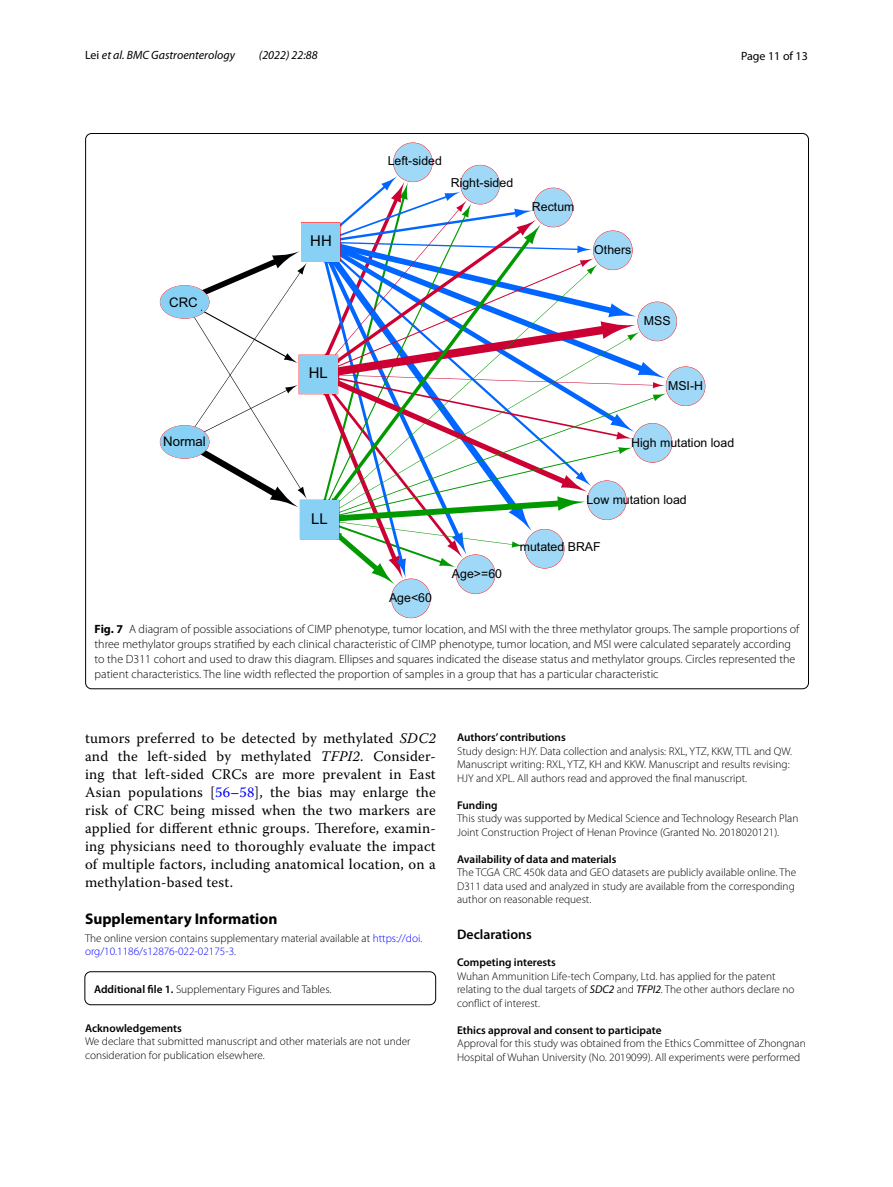
<style>
.page{position:relative;width:893px;height:1187px;background:#fff}
.page>*{position:absolute;margin:0;border:0;box-sizing:border-box;transform-origin:0 0}
.t1{font:700 15.45px "Myriad Pro";color:#000}
.t2{font:14.85px "Arial MT6";color:#000}
.t3{font:14.7px/18px "Warnock Pro";letter-spacing:.015em;color:#000;text-align:justify}
.t4{font:600 13.8px "Myriad Pro";color:#000}
.t5{font:13.2px "Arial MT6";color:#000}
.t6{font:12.3px "Arial MT6";color:#000}
.t7{font:300 12px/15px "Myriad Pro";color:#000}
.t8{font:italic 12px "Myriad Pro";color:#000}
.t9{font:12px "Myriad Pro";color:#000}
.t10{font:300 11.25px/13.5px "Myriad Pro";color:#000}
.t11{font:600 11.25px "Myriad Pro";color:#000}
.s1{font-style:normal}
.s2{font-weight:700}
.s3{font-style:italic}
.s4{color:#00f}
.s5{font-weight:600}
.s6{font-weight:400;font-style:italic}
</style>
<div class="page">
<div style="left:85px;top:971px;width:351px;height:33px;border:1px solid #000;border-radius:6px"></div>
<svg style="left:160px;top:142px;width:545px;height:476px"></svg>
<p class="t8" style="left:85px;top:48px;width:151px"><span class="s1">Lei</span> et al. BMC Gastroenterology</p>
<p class="t8" style="left:259px;top:48px;width:60px">(2022) 22:88</p>
<p class="t9" style="left:741px;top:48px;width:68px">Page 11 of 13</p>
<p class="t5" style="left:169px;top:293px;width:30px">CRC</p>
<p class="t5" style="left:163px;top:432px;width:44px">Normal</p>
<h2 class="t2" style="left:310px;top:231px;width:23px">HH</h2>
<h2 class="t2" style="left:309px;top:363px;width:21px">HL</h2>
<h2 class="t2" style="left:311px;top:508px;width:18px">LL</h2>
<p class="t6" style="left:388px;top:152px;width:56px">Left-sided</p>
<p class="t6" style="left:451px;top:174px;width:64px">Right-sided</p>
<p class="t6" style="left:532px;top:199px;width:44px">Rectum</p>
<p class="t6" style="left:594px;top:242px;width:39px">Others</p>
<p class="t6" style="left:644px;top:313px;width:28px">MSS</p>
<p class="t6" style="left:389px;top:590px;width:44px">Age&lt;60</p>
<p class="t6" style="left:452px;top:565px;width:52px">Age&gt;=60</p>
<p class="t6" style="left:668px;top:378px;width:36px">MSI-H</p>
<p class="t6" style="left:631px;top:434px;width:104px">High mutation load</p>
<p class="t6" style="left:587px;top:492px;width:102px">Low mutation load</p>
<p class="t6" style="left:520px;top:538px;width:82px">mutated BRAF</p>
<p class="t7" style="left:95px;top:622px;width:706px"><span class="s2">Fig. 7</span> A diagram of possible associations of CIMP phenotype, tumor location, and MSI with the three methylator groups. The sample proportions of three methylator groups stratified by each clinical characteristic of CIMP phenotype, tumor location, and MSI were calculated separately according to the D311 cohort and used to draw this diagram. Ellipses and squares indicated the disease status and methylator groups. Circles represented the patient characteristics. The line width reflected the proportion of samples in a group that has a particular characteristic</p>
<p class="t3" style="left:85px;top:729px;width:352px">tumors preferred to be detected by methylated <span class="s3">SDC2 </span>and the left-sided by methylated <span class="s3">TFPI2</span>. Consider&shy;ing that left-sided CRCs are more prevalent in East Asian populations [<span class="s4">56</span>–<span class="s4">58</span>], the bias may enlarge the risk of CRC being missed when the two markers are applied for different ethnic groups. Therefore, examin&shy;ing physicians need to thoroughly evaluate the impact of multiple factors, including anatomical location, on a methylation-based test.</p>
<h1 class="t1" style="left:85px;top:908px;width:194px">Supplementary Information</h1>
<p class="t10" style="left:85px;top:931px;width:339px">The online version contains supplementary material available at <span class="s4">https://doi. org/10.1186/s12876-022-02175-3</span>.</p>
<p class="t10" style="left:94px;top:982px;width:239px"><span class="s5">Additional file 1.</span> Supplementary Figures and Tables.</p>
<p class="t11" style="left:85px;top:1020px;width:98px">Acknowledgements</p>
<p class="t10" style="left:85px;top:1034px;width:327px">We declare that submitted manuscript and other materials are not under consideration for publication elsewhere.</p>
<p class="t11" style="left:457px;top:730px;width:110px">Authors’ contributions</p>
<p class="t10" style="left:457px;top:744px;width:336px">Study design: HJY. Data collection and analysis: RXL, YTZ, KKW, TTL and QW.<br>Manuscript writing: RXL, YTZ, KH and KKW. Manuscript and results revising:<br>HJY and XPL. All authors read and approved the final manuscript.</p>
<p class="t11" style="left:457px;top:797px;width:42px">Funding</p>
<p class="t10" style="left:457px;top:812px;width:343px">This study was supported by Medical Science and Technology Research Plan<br>Joint Construction Project of Henan Province (Granted No. 2018020121).</p>
<p class="t11" style="left:457px;top:851px;width:161px">Availability of data and materials</p>
<p class="t10" style="left:457px;top:866px;width:341px">The TCGA CRC 450k data and GEO datasets are publicly available online. The<br>D311 data used and analyzed in study are available from the corresponding author on reasonable request.</p>
<p class="t4" style="left:457px;top:925px;width:76px">Declarations</p>
<p class="t11" style="left:457px;top:955px;width:100px">Competing interests</p>
<p class="t10" style="left:457px;top:969px;width:339px">Wuhan Ammunition Life-tech Company, Ltd. has applied for the patent relating to the dual targets of <span class="s6">SDC2</span> and <span class="s6">TFPI2</span>. The other authors declare no conflict of interest.</p>
<p class="t11" style="left:457px;top:1022px;width:206px">Ethics approval and consent to participate</p>
<p class="t10" style="left:457px;top:1037px;width:350px">Approval for this study was obtained from the Ethics Committee of Zhongnan<br>Hospital of Wuhan University (No. 2019099). All experiments were performed</p>
</div>
